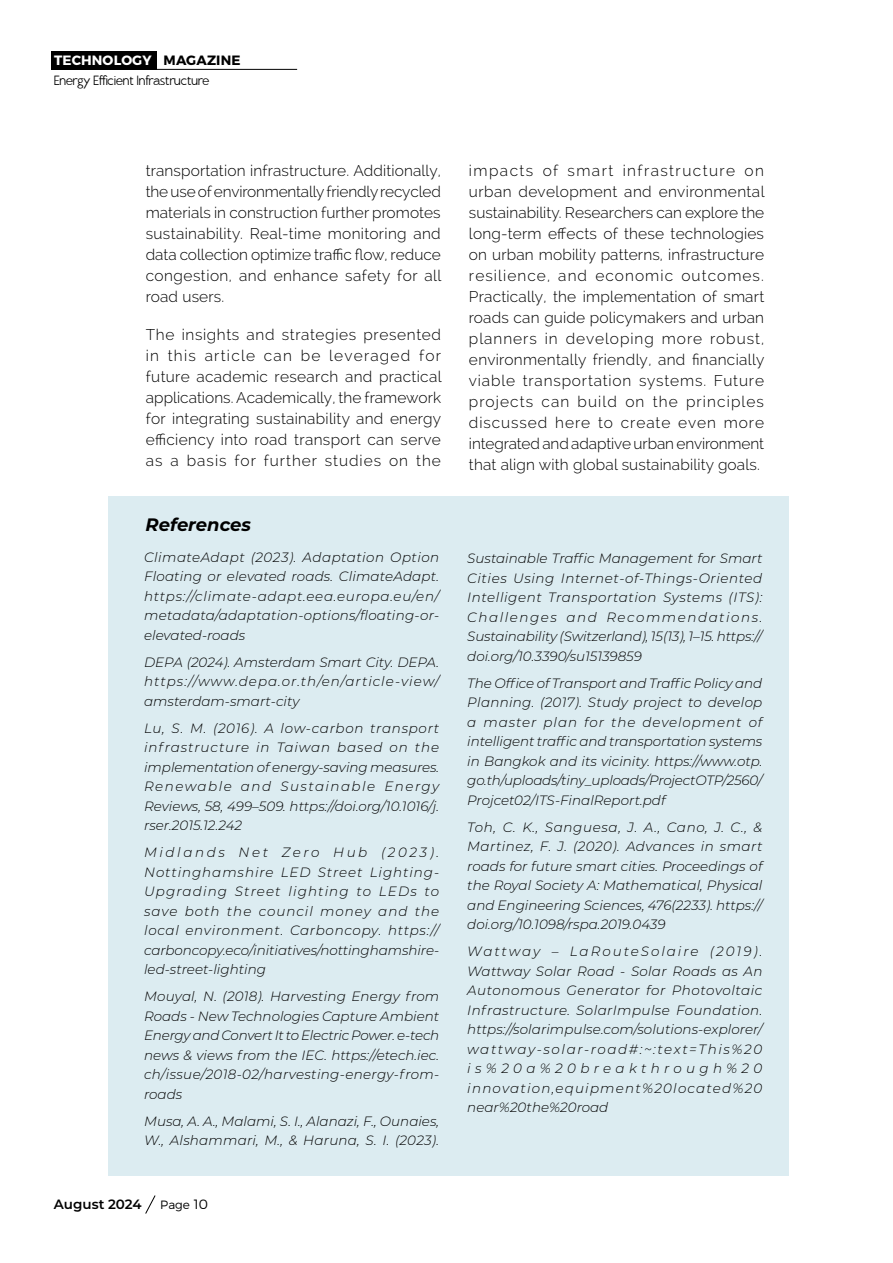
<style>
.page{position:relative;width:893px;height:1263px;background:#fff}
.page>*{position:absolute;margin:0;border:0;box-sizing:border-box;transform-origin:0 0}
.t1{font:italic 700 18px "Montserrat";color:#000}
.t2{font:300 15.45px/21px "Raleway";letter-spacing:.025em;color:#000;text-align:justify}
.t3{font:italic 300 13.5px/19.5px "Montserrat";color:#000;text-align:justify}
.t4{font:700 13.5px "Montserrat";letter-spacing:.01em;color:#fff}
.t5{font:600 13.5px "Montserrat";color:#000}
.t6{font:700 13.5px "Montserrat";letter-spacing:.01em;color:#000}
.t7{font:300 13.35px "Brixton";color:#000}
.t8{font:300 12px "Montserrat";color:#000}
.s1{font-size:13.5px}
</style>
<div class="page">
<div style="left:51px;top:51px;width:106px;height:18px;background:#000"></div>
<svg style="left:145px;top:1195px;width:11px;height:19px"></svg>
<hr style="left:51px;top:69px;width:246px;height:1px;background:#000">
<div style="left:108px;top:496px;width:680px;height:679px;background:#dcecf1"></div>
<p class="t4" style="left:54px;top:52px;width:99px">TECHNOLOGY</p>
<p class="t7" style="left:54px;top:72px;width:157px">Energy Efficient Infrastructure</p>
<p class="t6" style="left:164px;top:52px;width:78px">MAGAZINE</p>
<p class="t2" style="left:146px;top:160px;width:297px">transportation infrastructure. Additionally, the use of environmentally friendly recycled materials in construction further promotes sustainability. Real-time monitoring and data collection optimize traffic flow, reduce congestion, and enhance safety for all road users.</p>
<p class="t2" style="left:146px;top:324px;width:297px">The insights and strategies presented in this article can be leveraged for future academic research and practical applications. Academically, the framework for integrating sustainability and energy efficiency into road transport can serve as a basis for further studies on the</p>
<h1 class="t1" style="left:146px;top:511px;width:107px">References</h1>
<p class="t3" style="left:144px;top:547px;width:297px">ClimateAdapt (2023). Adaptation Option Floating or elevated roads. ClimateAdapt. https://climate-adapt.eea.europa.eu/en/ metadata/adaptation-options/floating-or&shy;elevated-roads</p>
<p class="t3" style="left:144px;top:652px;width:297px">DEPA (2024). Amsterdam Smart City. DEPA. https://www.depa.or.th/en/article-view/ amsterdam-smart-city</p>
<p class="t3" style="left:144px;top:718px;width:297px">Lu, S. M. (2016). A low-carbon transport infrastructure in Taiwan based on the implementation of energy-saving measures.<br>Renewable and Sustainable Energy Reviews, 58, 499–509. https://doi.org/10.1016/j. rser.2015.12.242</p>
<p class="t3" style="left:144px;top:842px;width:297px">Midlands Net Zero Hub (2023).<br>Nottinghamshire LED Street Lighting-Upgrading Street lighting to LEDs to save both the council money and the local environment. Carboncopy. https:// carboncopy.eco/initiatives/nottinghamshire&shy;led-street-lighting</p>
<p class="t3" style="left:144px;top:986px;width:297px">Mouyal, N. (2018). Harvesting Energy from Roads - New Technologies Capture Ambient Energy and Convert It to Electric Power. e-tech news &amp; views from the IEC. https://etech.iec. ch/issue/2018-02/harvesting-energy-from&shy;roads</p>
<p class="t3" style="left:144px;top:1111px;width:297px">Musa, A. A., Malami, S. I., Alanazi, F., Ounaies,<br>W., Alshammari, M., &amp; Haruna, S. I. (2023).</p>
<p class="t5" style="left:54px;top:1195px;width:89px">August 2024</p>
<p class="t8" style="left:160px;top:1197px;width:49px">Page <span class="s1">10</span></p>
<p class="t2" style="left:469px;top:160px;width:297px">impacts of smart infrastructure on urban development and environmental sustainability. Researchers can explore the long-term effects of these technologies on urban mobility patterns, infrastructure resilience, and economic outcomes.<br>Practically, the implementation of smart roads can guide policymakers and urban planners in developing more robust, environmentally friendly, and financially viable transportation systems. Future projects can build on the principles discussed here to create even more integrated and adaptive urban environment that align with global sustainability goals.</p>
<p class="t3" style="left:467px;top:548px;width:297px">Sustainable Traffic Management for Smart Cities Using Internet-of-Things-Oriented Intelligent Transportation Systems (ITS):<br>Challenges and Recommendations.<br>Sustainability (Switzerland), 15(13), 1–15. https:// doi.org/10.3390/su15139859</p>
<p class="t3" style="left:467px;top:673px;width:297px">The Office of Transport and Traffic Policy and Planning. (2017). Study project to develop a master plan for the development of intelligent traffic and transportation systems in Bangkok and its vicinity. https://www.otp. go.th/uploads/tiny_uploads/ProjectOTP/2560/ Projcet02/ITS-FinalReport.pdf</p>
<p class="t3" style="left:467px;top:817px;width:297px">Toh, C. K., Sanguesa, J. A., Cano, J. C., &amp; Martinez, F. J. (2020). Advances in smart roads for future smart cities. Proceedings of the Royal Society A: Mathematical, Physical and Engineering Sciences, 476(2233). https:// doi.org/10.1098/rspa.2019.0439</p>
<p class="t3" style="left:467px;top:941px;width:297px">Wattway – LaRouteSolaire (2019).<br>Wattway Solar Road - Solar Roads as An Autonomous Generator for Photovoltaic Infrastructure. SolarImpulse Foundation. https://solarimpulse.com/solutions-explorer/ wattway-solar-road#:~:text=This%20 is%20a%20breakthrough%20 innovation,equipment%20located%20 near%20the%20road</p>
</div>
